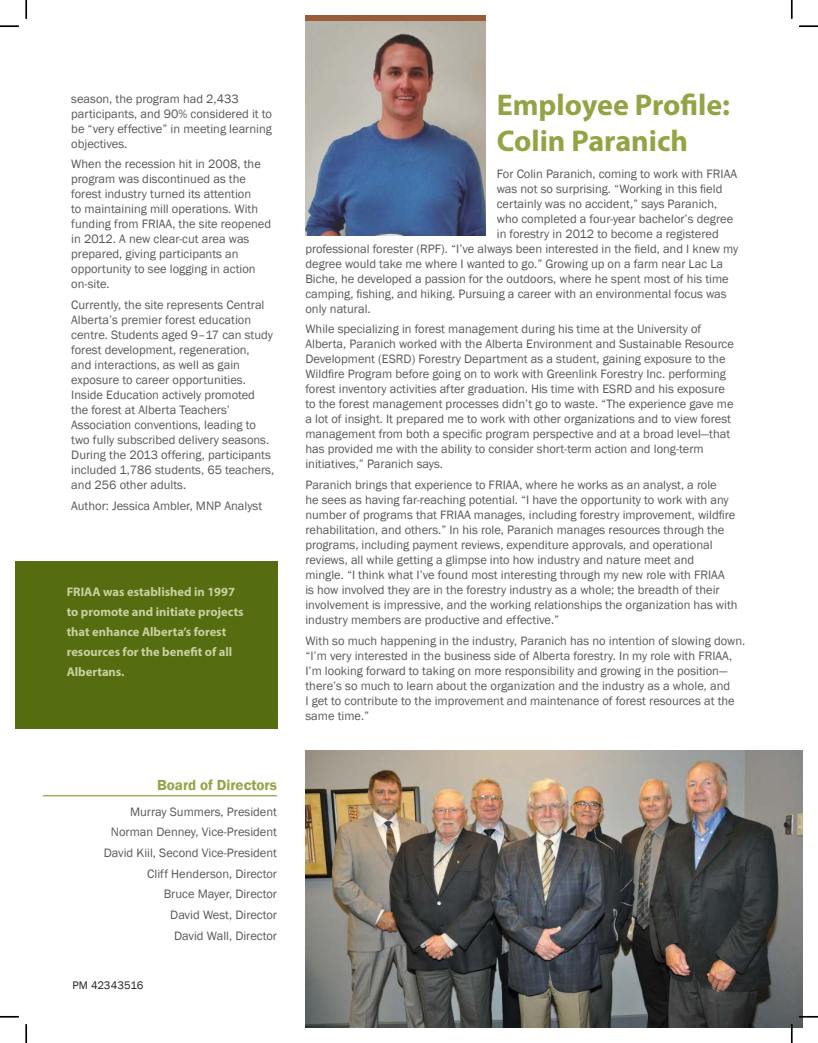
<style>
.page{position:relative;width:818px;height:1043px;background:#fff}
.page>*{position:absolute;margin:0;border:0;box-sizing:border-box;transform-origin:0 0}
.t1{font:700 30px/36px "Myriad Pro";color:#93a445}
.t2{font:600 15px "Franklin Gothic";color:#93a445}
.t3{font:12.5px/15px "Franklin Gothic";color:#57585a}
.t4{font:700 12.5px/20px "Myriad Pro";color:#c8d0a0}
.t5{font:11.25px "Franklin Gothic";color:#221f1f}
</style>
<div class="page">
<div style="left:15px;top:561px;width:262px;height:168px;background:#566c10"></div>
<div style="left:305px;top:15px;width:180px;height:220px;background:#995c3b"></div>
<img style="left:305px;top:21px;width:180px;height:214px">
<hr style="left:43px;top:795px;width:234px;height:1px;background:#93a445">
<img style="left:305px;top:750px;width:497px;height:278px">
<svg style="left:0;top:25px;width:19px;height:2px"></svg>
<svg style="left:799px;top:25px;width:19px;height:2px"></svg>
<svg style="left:0;top:1015px;width:19px;height:2px"></svg>
<svg style="left:799px;top:1015px;width:19px;height:2px"></svg>
<svg style="left:25px;top:0;width:2px;height:19px"></svg>
<svg style="left:25px;top:1024px;width:2px;height:18px"></svg>
<svg style="left:790px;top:0;width:2px;height:19px"></svg>
<svg style="left:790px;top:1024px;width:2px;height:18px"></svg>
<p class="t3" style="left:71px;top:91px;width:202px">season, the program had 2,433 participants, and 90% considered it to be “very effective” in meeting learning objectives.</p>
<p class="t3" style="left:71px;top:157px;width:201px">When the recession hit in 2008, the program was discontinued as the forest industry turned its attention<br>to maintaining mill operations. With funding from FRIAA, the site reopened in 2012. A new clear-cut area was prepared, giving participants an opportunity to see logging in action on-site.</p>
<p class="t3" style="left:71px;top:298px;width:204px">Currently, the site represents Central Alberta’s premier forest education centre. Students aged 9–17 can study forest development, regeneration,<br>and interactions, as well as gain exposure to career opportunities.<br>Inside Education actively promoted the forest at Alberta Teachers’ Association conventions, leading to two fully subscribed delivery seasons.<br>During the 2013 offering, participants included 1,786 students, 65 teachers, and 256 other adults.</p>
<p class="t3" style="left:71px;top:498px;width:192px">Author: Jessica Ambler, MNP Analyst</p>
<p class="t4" style="left:67px;top:582px;width:178px">FRIAA was established in 1997 to promote and initiate projects that enhance Alberta’s forest resources for the benefit of all<br>Albertans.</p>
<p class="t2" style="left:157px;top:778px;width:121px">Board of Directors</p>
<p class="t3" style="left:104px;top:801px;width:175px;line-height:20.6px;text-align:right">Murray Summers, President<br>Norman Denney, Vice-President<br>David Kiil, Second Vice-President<br>Cliff Henderson, Director<br>Bruce Mayer, Director<br>David West, Director<br>David Wall, Director</p>
<p class="t5" style="left:72px;top:978px;width:72px">PM 42343516</p>
<h1 class="t1" style="left:497px;top:90px;width:235px">Employee Profile:<br>Colin Paranich</h1>
<p class="t3" style="left:497px;top:166px;width:242px">For Colin Paranich, coming to work with FRIAA</p>
<p class="t3" style="left:497px;top:181px;width:227px">was not so surprising. “Working in this field</p>
<p class="t3" style="left:497px;top:196px;width:222px">certainly was no accident,” says Paranich,</p>
<p class="t3" style="left:497px;top:211px;width:238px">who completed a four-year bachelor’s degree</p>
<p class="t3" style="left:497px;top:226px;width:223px">in forestry in 2012 to become a registered</p>
<p class="t3" style="left:305px;top:241px;width:434px">professional forester (RPF). “I’ve always been interested in the field, and I knew my</p>
<p class="t3" style="left:305px;top:256px;width:419px">degree would take me where I wanted to go.” Growing up on a farm near Lac La</p>
<p class="t3" style="left:305px;top:271px;width:425px">Biche, he developed a passion for the outdoors, where he spent most of his time</p>
<p class="t3" style="left:305px;top:286px;width:422px">camping, fishing, and hiking. Pursuing a career with an environmental focus was</p>
<p class="t3" style="left:305px;top:301px;width:67px">only natural.</p>
<p class="t3" style="left:305px;top:322px;width:430px">While specializing in forest management during his time at the University of Alberta, Paranich worked with the Alberta Environment and Sustainable Resource Development (ESRD) Forestry Department as a student, gaining exposure to the Wildfire Program before going on to work with Greenlink Forestry Inc. performing forest inventory activities after graduation. His time with ESRD and his exposure to the forest management processes didn’t go to waste. “The experience gave me a lot of insight. It prepared me to work with other organizations and to view forest management from both a specific program perspective and at a broad level—that has provided me with the ability to consider short-term action and long-term initiatives,” Paranich says.</p>
<p class="t3" style="left:305px;top:477px;width:434px">Paranich brings that experience to FRIAA, where he works as an analyst, a role<br>he sees as having far-reaching potential. “I have the opportunity to work with any number of programs that FRIAA manages, including forestry improvement, wildfire rehabilitation, and others.” In his role, Paranich manages resources through the programs, including payment reviews, expenditure approvals, and operational reviews, all while getting a glimpse into how industry and nature meet and<br>mingle. “I think what I’ve found most interesting through my new role with FRIAA<br>is how involved they are in the forestry industry as a whole; the breadth of their involvement is impressive, and the working relationships the organization has with industry members are productive and effective.”</p>
<p class="t3" style="left:305px;top:633px;width:441px">With so much happening in the industry, Paranich has no intention of slowing down. “I’m very interested in the business side of Alberta forestry. In my role with FRIAA, I’m looking forward to taking on more responsibility and growing in the position— there’s so much to learn about the organization and the industry as a whole, and<br>I get to contribute to the improvement and maintenance of forest resources at the same time.”</p>
</div>
